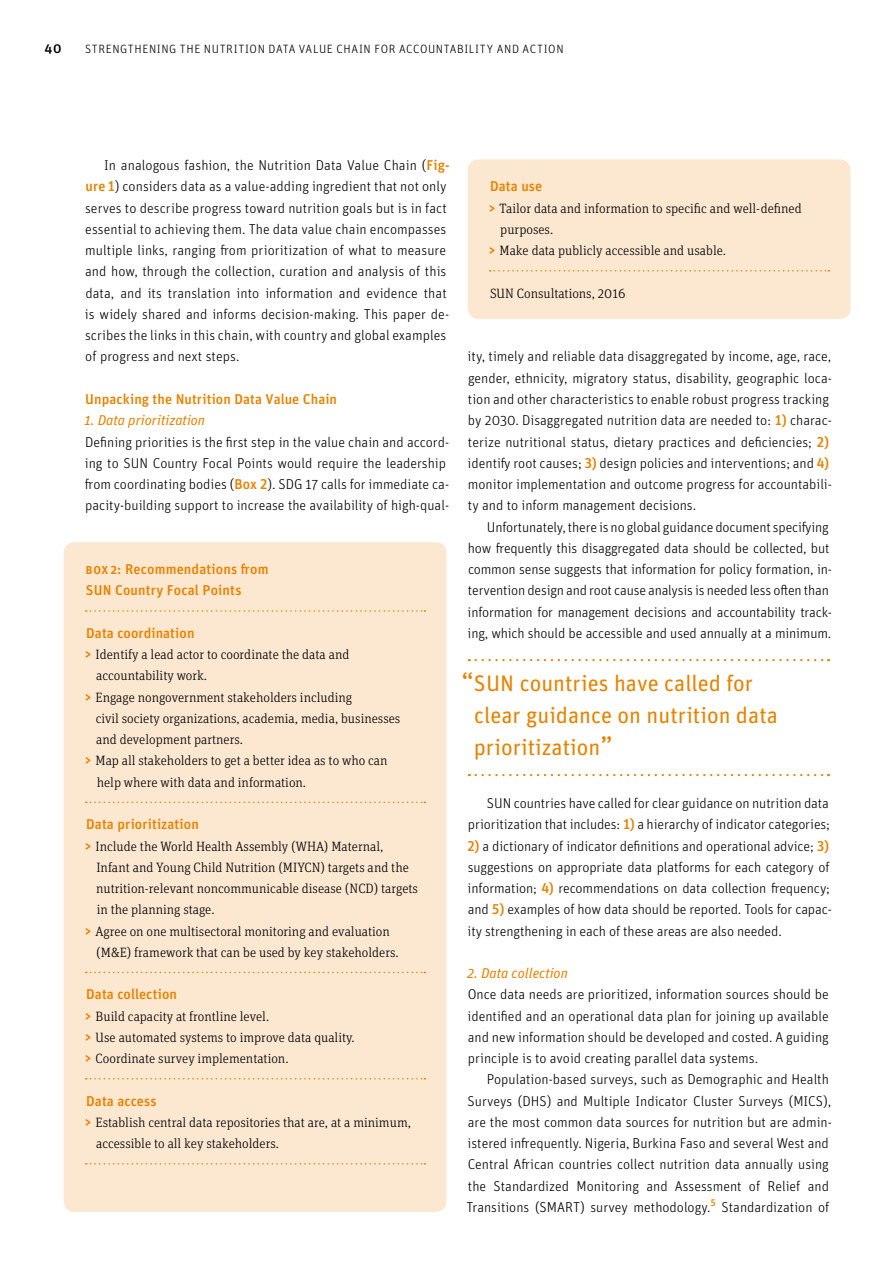
<style>
.page{position:relative;width:893px;height:1263px;background:#fff}
.page>*{position:absolute;margin:0;border:0;box-sizing:border-box;transform-origin:0 0}
.t1{font:22.5px/32px "Unit Pro";color:#e88300}
.t2{font:300 14.25px/21.3px "Unit Pro";color:#000}
.t3{font:500 14.25px/21.3px "Unit Pro";letter-spacing:.005em;color:#e88300}
.t4{font:italic 14.25px "Unit Pro";color:#e88300}
.t5{font:300 13.5px/21.3px "Unit Slab Pro";color:#000}
.t6{font:500 13.5px "Unit Pro";color:#000}
.t7{font:300 12px "Unit Pro";letter-spacing:.05em;color:#000}
.s1{font-weight:500;color:#e88300}
.s2{font-family:"Unit Pro";font-weight:500;font-size:14.25px;color:#e88300}
.s3{font-size:27px}
</style>
<div class="page">
<div style="left:64px;top:542px;width:382px;height:670px;background:#fce7d1;border-radius:11px"></div>
<div style="left:468px;top:159px;width:382px;height:160px;background:#fce7d1;border-radius:11px"></div>
<svg style="left:476px;top:659px;width:353px;height:2px"></svg>
<svg style="left:476px;top:774px;width:353px;height:2px"></svg>
<svg style="left:86px;top:610px;width:339px;height:2px"></svg>
<svg style="left:86px;top:801px;width:339px;height:2px"></svg>
<svg style="left:86px;top:972px;width:339px;height:1px"></svg>
<svg style="left:86px;top:1078px;width:339px;height:1px"></svg>
<svg style="left:86px;top:1163px;width:339px;height:1px"></svg>
<svg style="left:490px;top:270px;width:339px;height:2px"></svg>
<p class="t6" style="left:45px;top:39px;width:18px">40</p>
<p class="t7" style="left:85px;top:41px;width:480px">STRENGTHENING THE NUTRITION DATA VALUE CHAIN FOR ACCOUNTABILITY AND ACTION</p>
<p class="t2" style="left:85px;top:154px;width:366px;text-indent:19px">In analogous fashion, the Nutrition Data Value Chain (<span class="s1">Fig&shy;ure1</span>) considers data as a value-adding ingredient that not only serves to describe progress toward nutrition goals but is in fact essential to achieving them. The data value chain encompasses multiple links, ranging from prioritization of what to measure and how, through the collection, curation and analysis of this data, and its translation into information and evidence that is widely shared and informs decision-making. This paper de&shy;scribes the links in this chain, with country and global examples of progress and next steps.</p>
<p class="t3" style="left:85px;top:388px;width:253px">Unpacking the Nutrition Data Value Chain</p>
<p class="t4" style="left:84px;top:410px;width:122px">1. Data prioritization</p>
<p class="t2" style="left:85px;top:431px;width:366px">Defining priorities is the first step in the value chain and accord&shy;ing to SUN Country Focal Points would require the leadership from coordinating bodies (<span class="s1">Box 2</span>). SDG 17 calls for immediate ca&shy;pacity-building support to increase the availability of high-qual-</p>
<p class="t3" style="left:86px;top:558px;width:184px">box2: Recommendations from<br>SUN Country Focal Points</p>
<p class="t3" style="left:86px;top:622px;width:110px">Data coordination</p>
<p class="t5" style="left:84px;top:643px;width:267px"><span class="s2">&gt;</span> Identify a lead actor to coordinate the data and</p>
<p class="t5" style="left:96px;top:665px;width:112px">accountability work.</p>
<p class="t5" style="left:84px;top:686px;width:269px"><span class="s2">&gt;</span> Engage nongovernment stakeholders including</p>
<p class="t5" style="left:96px;top:707px;width:306px">civil society organizations, academia, media, businesses</p>
<p class="t5" style="left:96px;top:728px;width:149px">and development partners.</p>
<p class="t5" style="left:84px;top:750px;width:305px"><span class="s2">&gt;</span> Map all stakeholders to get a better idea as to who can</p>
<p class="t5" style="left:97px;top:771px;width:211px">help where with data and information.</p>
<p class="t3" style="left:86px;top:813px;width:114px">Data prioritization</p>
<p class="t5" style="left:84px;top:835px;width:301px"><span class="s2">&gt;</span> Include the World Health Assembly (WHA) Maternal,</p>
<p class="t5" style="left:96px;top:856px;width:314px">Infant and Young Child Nutrition (MIYCN) targets and the</p>
<p class="t5" style="left:96px;top:877px;width:323px">nutrition-relevant noncommunicable disease (NCD) targets</p>
<p class="t5" style="left:97px;top:898px;width:119px">in the planning stage.</p>
<p class="t5" style="left:84px;top:920px;width:307px"><span class="s2">&gt;</span> Agree on one multisectoral monitoring and evaluation</p>
<p class="t5" style="left:96px;top:941px;width:304px">(M&amp;E) framework that can be used by key stakeholders.</p>
<p class="t3" style="left:86px;top:983px;width:92px">Data collection</p>
<p class="t5" style="left:84px;top:1005px;width:272px"><span class="s2">&gt;</span> Build capacity at frontline level.<br><span class="s2">&gt;</span> Use automated systems to improve data quality. <span class="s2">&gt;</span> Coordinate survey implementation.</p>
<p class="t3" style="left:86px;top:1089px;width:72px">Data access</p>
<p class="t5" style="left:96px;top:1111px;width:316px;text-indent:-12px"><span class="s2">&gt;</span> Establish central data repositories that are, at a minimum, accessible to all key stakeholders.</p>
<p class="t3" style="left:490px;top:175px;width:54px">Data use</p>
<p class="t5" style="left:488px;top:197px;width:315px"><span class="s2">&gt;</span> Tailor data and information to specific and well-defined</p>
<p class="t5" style="left:500px;top:218px;width:55px">purposes.</p>
<p class="t5" style="left:488px;top:239px;width:239px"><span class="s2">&gt;</span> Make data publicly accessible and usable.</p>
<p class="t5" style="left:490px;top:282px;width:137px">SUN Consultations, 2016</p>
<p class="t2" style="left:468px;top:345px;width:366px">ity, timely and reliable data disaggregated by income, age, race, gender, ethnicity, migratory status, disability, geographic loca&shy;tion and other characteristics to enable robust progress tracking by 2030. Disaggregated nutrition data are needed to: <span class="s1">1)</span> charac&shy;terize nutritional status, dietary practices and deficiencies; <span class="s1">2) </span>identify root causes; <span class="s1">3)</span> design policies and interventions; and <span class="s1">4) </span>monitor implementation and outcome progress for accountabili&shy;ty and to inform management decisions.</p>
<p class="t2" style="left:468px;top:516px;width:366px;text-indent:19px">Unfortunately, there is no global guidance document specifying how frequently this disaggregated data should be collected, but common sense suggests that information for policy formation, in&shy;tervention design and root cause analysis is needed less often than information for management decisions and accountability track&shy;ing, which should be accessible and used annually at a minimum.</p>
<h1 class="t1" style="left:474px;top:666px;width:306px;text-indent:-12px"><span class="s3">“</span>SUN countries have called for clear guidance on nutrition data prioritization<span class="s3">”</span></h1>
<p class="t2" style="left:468px;top:792px;width:364px;text-align:right">SUN countries have called for clear guidance on nutrition data prioritization that includes: <span class="s1">1)</span> a hierarchy of indicator categories;</p>
<p class="t2" style="left:467px;top:834px;width:366px"><span class="s1">2)</span> a dictionary of indicator definitions and operational advice; <span class="s1">3) </span>suggestions on appropriate data platforms for each category of information; <span class="s1">4)</span> recommendations on data collection frequency; and <span class="s1">5)</span> examples of how data should be reported. Tools for capac&shy;ity strengthening in each of these areas are also needed.</p>
<p class="t4" style="left:467px;top:963px;width:102px">2. Data collection</p>
<p class="t2" style="left:468px;top:983px;width:363px;text-align:justify">Once data needs are prioritized, information sources should be identified and an operational data plan for joining up available and new information should be developed and costed. A guiding principle is to avoid creating parallel data systems.</p>
<p class="t2" style="left:466px;top:1068px;width:367px;text-indent:20px">Population-based surveys, such as Demographic and Health Surveys (DHS) and Multiple Indicator Cluster Surveys (MICS), are the most common data sources for nutrition but are admin&shy;istered infrequently. Nigeria, Burkina Faso and several West and Central African countries collect nutrition data annually using the Standardized Monitoring and Assessment of Relief and Transitions (SMART) survey methodology.<sup>5</sup> Standardization of</p>
</div>
